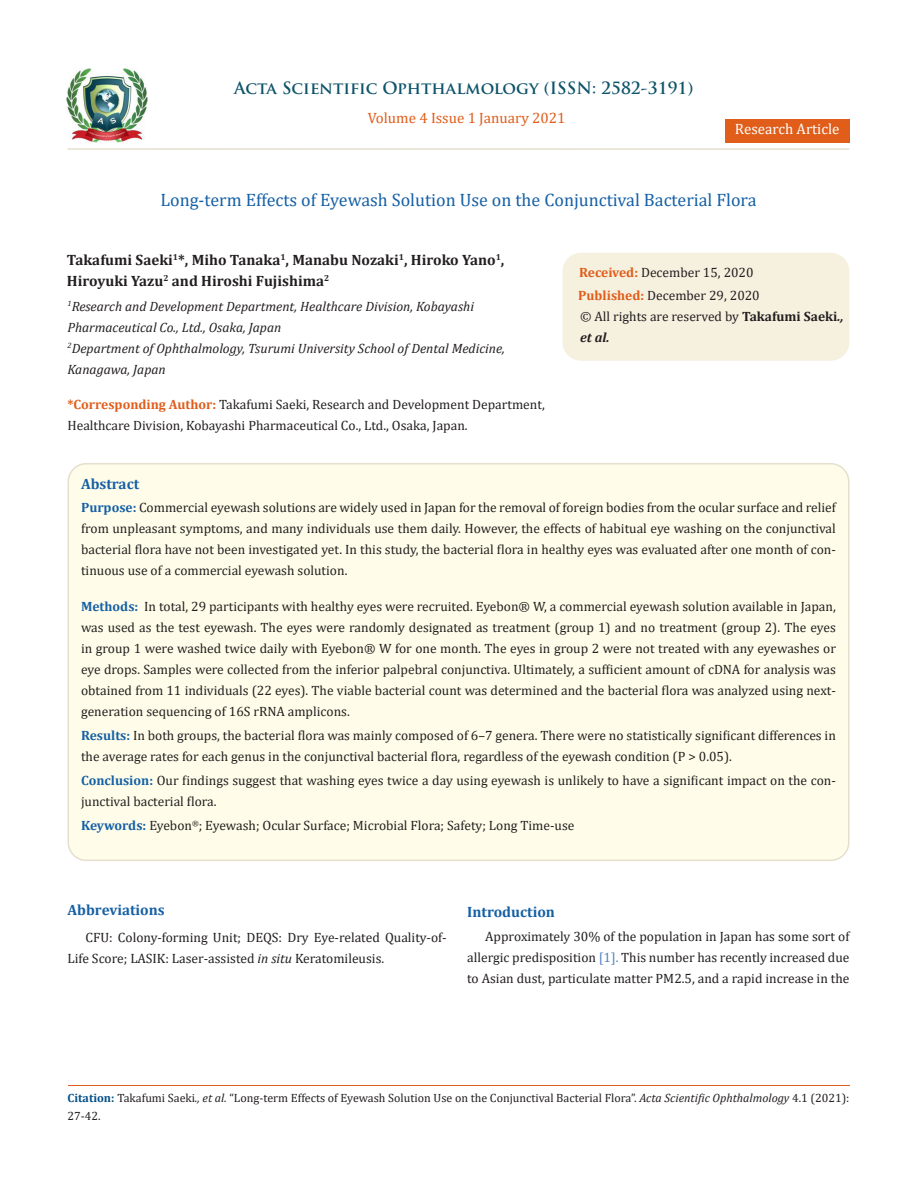
<style>
.page{position:relative;width:917px;height:1188px;background:#fff}
.page>*{position:absolute;margin:0;border:0;box-sizing:border-box;transform-origin:0 0}
.t1{font:18px "Cambria";color:#1560a6}
.t2{font:700 16.5px "Trajan Pro";color:#0e546a}
.t3{font:700 15px/21px "Cambria";color:#231f20}
.t4{font:700 15px "Cambria";color:#1560a6}
.t5{font:15px "Cambria";color:#e05d1a}
.t6{font:15px "Cambria";color:#fff}
.t7{font:13.5px/21px "Cambria";color:#231f20}
.t8{font:italic 13.5px/21px "Cambria";color:#231f20}
.t9{font:12px/18px "Cambria";color:#231f20}
.s1{font-weight:700;color:#e05d1a}
.s2{font-weight:700}
.s3{font-weight:700;font-style:italic}
.s4{font-weight:700;color:#1560a6}
.s5{font-style:italic}
.s6{color:#4f81bd}
.s7{font-weight:700;color:#035089}
</style>
<div class="page">
<img style="left:67px;top:68px;width:80px;height:74px">
<div style="left:725px;top:119px;width:124px;height:23px;background:#e05d1a"></div>
<div style="left:563px;top:254px;width:285px;height:106px;background:#f6f0df;border-radius:18px"></div>
<div style="left:562px;top:253px;width:287px;height:108px;border:2px solid #f6f0df;border-radius:18px"></div>
<div style="left:68px;top:464px;width:780px;height:396px;background:#fffde9;border-radius:18px"></div>
<div style="left:67px;top:463px;width:782px;height:398px;border:2px solid #e5dfce;border-radius:18px"></div>
<hr style="left:67px;top:148px;width:782px;height:2px;background:#e5dfce">
<hr style="left:68px;top:1086px;width:781px;height:1px;background:#e05d1a">
<p class="t2" style="left:234px;top:77px;width:461px">Acta Scientific Ophthalmology (ISSN: 2582-3191)</p>
<p class="t5" style="left:368px;top:109px;width:199px">Volume 4 Issue 1 January 2021</p>
<p class="t6" style="left:735px;top:120px;width:106px">Research Article</p>
<p class="t1" style="left:160px;top:189px;width:597px">Long-term Effects of Eyewash Solution Use on the Conjunctival Bacterial Flora</p>
<p class="t3" style="left:67px;top:249px;width:439px">Takafumi Saeki<sup>1</sup>*, Miho Tanaka<sup>1</sup>, Manabu Nozaki<sup>1</sup>, Hiroko Yano<sup>1</sup>,<br>Hiroyuki Yazu<sup>2</sup> and Hiroshi Fujishima<sup>2</sup></p>
<p class="t8" style="left:67px;top:295px;width:408px"><sup>1</sup>Research and Development Department, Healthcare Division, Kobayashi<br>Pharmaceutical Co., Ltd., Osaka, Japan</p>
<p class="t8" style="left:67px;top:337px;width:439px"><sup>2</sup>Department of Ophthalmology, Tsurumi University School of Dental Medicine,<br>Kanagawa, Japan</p>
<p class="t7" style="left:67px;top:394px;width:479px"><span class="s1">*Corresponding Author:</span> Takafumi Saeki, Research and Development Department,<br>Healthcare Division, Kobayashi Pharmaceutical Co., Ltd., Osaka, Japan.</p>
<p class="t7" style="left:579px;top:261px;width:176px"><span class="s1">Received:</span> December 15, 2020</p>
<p class="t7" style="left:578px;top:284px;width:183px"><span class="s1">Published:</span> December 29, 2020</p>
<p class="t7" style="left:580px;top:306px;width:265px">© All rights are reserved by <span class="s2">Takafumi Saeki</span><span class="s3">., et al.</span></p>
<p class="t4" style="left:81px;top:473px;width:60px">Abstract</p>
<p class="t7" style="left:81px;top:497px;width:756px;text-align:justify"><span class="s4">Purpose:</span> Commercial eyewash solutions are widely used in Japan for the removal of foreign bodies from the ocular surface and relief from unpleasant symptoms, and many individuals use them daily. However, the effects of habitual eye washing on the conjunctival bacterial flora have not been investigated yet. In this study, the bacterial flora in healthy eyes was evaluated after one month of con&shy;tinuous use of a commercial eyewash solution.</p>
<p class="t7" style="left:81px;top:596px;width:756px;text-align:justify"><span class="s4">Methods:</span> In total, 29 participants with healthy eyes were recruited. Eyebon® W, a commercial eyewash solution available in Japan, was used as the test eyewash. The eyes were randomly designated as treatment (group 1) and no treatment (group 2). The eyes in group 1 were washed twice daily with Eyebon® W for one month. The eyes in group 2 were not treated with any eyewashes or eye drops. Samples were collected from the inferior palpebral conjunctiva. Ultimately, a sufficient amount of cDNA for analysis was obtained from 11 individuals (22 eyes). The viable bacterial count was determined and the bacterial flora was analyzed using next&shy;generation sequencing of 16S rRNA amplicons.</p>
<p class="t7" style="left:81px;top:725px;width:756px"><span class="s4">Results:</span> In both groups, the bacterial flora was mainly composed of 6–7 genera. There were no statistically significant differences in the average rates for each genus in the conjunctival bacterial flora, regardless of the eyewash condition (P &gt; 0.05).</p>
<p class="t7" style="left:81px;top:770px;width:756px"><span class="s4">Conclusion:</span> Our findings suggest that washing eyes twice a day using eyewash is unlikely to have a significant impact on the con&shy;junctival bacterial flora.</p>
<p class="t7" style="left:81px;top:815px;width:495px"><span class="s4">Keywords:</span> Eyebon<sup>®</sup>; Eyewash; Ocular Surface; Microbial Flora; Safety; Long Time-use</p>
<p class="t4" style="left:68px;top:899px;width:99px">Abbreviations</p>
<p class="t7" style="left:67px;top:927px;width:381px;text-indent:18px">CFU: Colony-forming Unit; DEQS: Dry Eye-related Quality-of-<br>Life Score; LASIK: Laser-assisted <span class="s5">in situ</span> Keratomileusis.</p>
<p class="t4" style="left:467px;top:901px;width:89px">Introduction</p>
<p class="t7" style="left:467px;top:926px;width:384px;text-align:justify;text-indent:18px">Approximately 30% of the population in Japan has some sort of allergic predisposition <span class="s6">[1].</span> This number has recently increased due to Asian dust, particulate matter PM2.5, and a rapid increase in the</p>
<p class="t9" style="left:68px;top:1089px;width:783px"><span class="s7">Citation:</span> Takafumi Saeki<span class="s5">., et al.</span> “Long-term Effects of Eyewash Solution Use on the Conjunctival Bacterial Flora”. <span class="s5">Acta Scientific Ophthalmology</span> 4.1 (2021):<br>27-42.</p>
</div>
